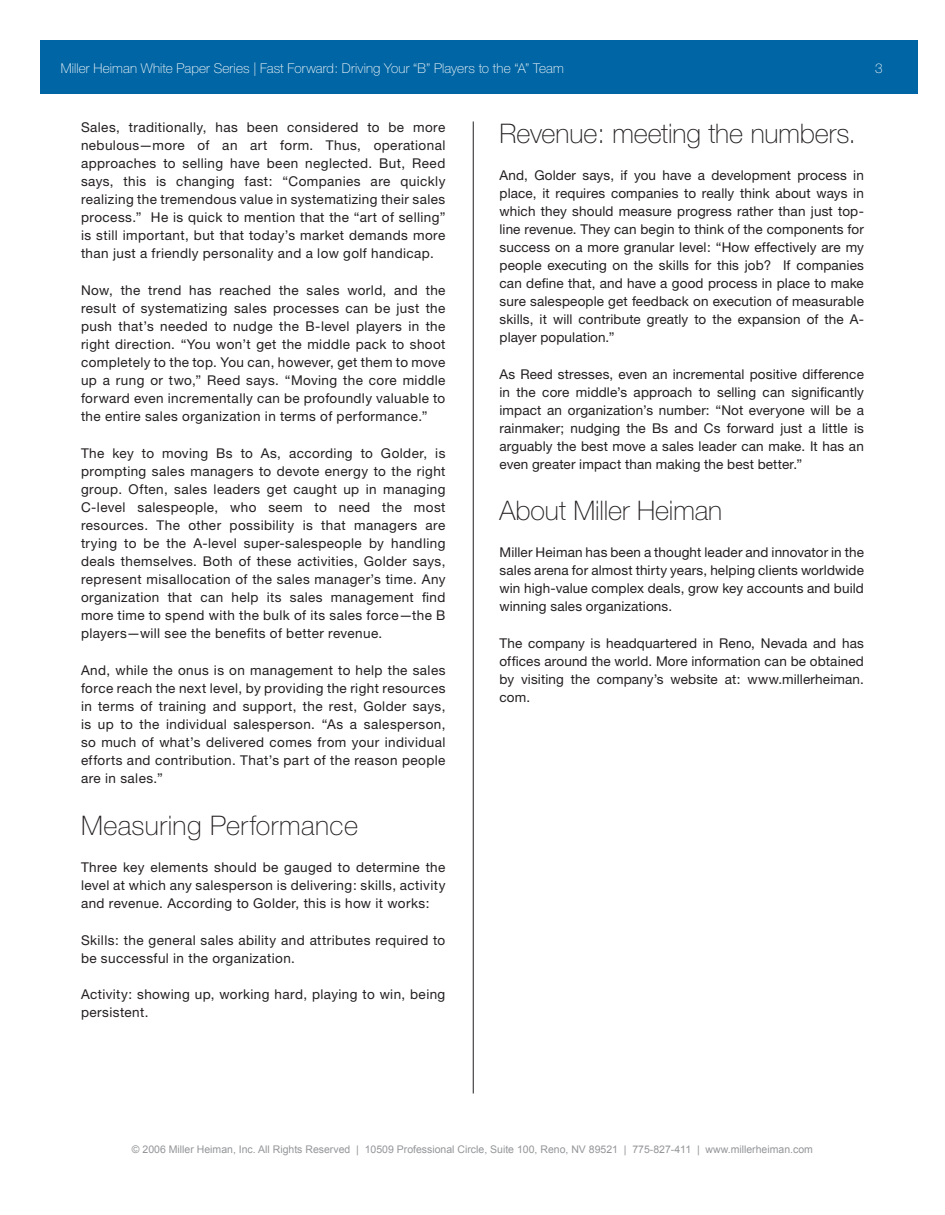
<style>
.page{position:relative;width:945px;height:1215px;background:#fff}
.page>*{position:absolute;margin:0;border:0;box-sizing:border-box;transform-origin:0 0}
.Section{font:100 27px "Helvetica Neue";color:#231f20}
.Main{font:13.5px/18px "Helvetica Neue";letter-spacing:.03em;color:#231f20;text-align:justify}
.Section-2{font:100 13.5px "Helvetica Neue";letter-spacing:.01em;color:#fff}
.t1{font:10.5px "Arial";color:#939598}
</style>
<div class="page">
<div style="left:40px;top:40px;width:878px;height:54px;background:#0065a4"></div>
<hr style="left:473px;top:122px;width:1px;height:972px;background:#231f20">
<p class="Section-2" style="left:61px;top:60px;width:505px">Miller Heiman White Paper Series | Fast Forward: Driving Your “B” Players to the “A” Team</p>
<p class="Main" style="left:81px;top:118px;width:366px">Sales, traditionally, has been considered to be more nebulous—more of an art form. Thus, operational approaches to selling have been neglected. But, Reed says, this is changing fast: “Companies are quickly realizing the tremendous value in systematizing their sales process.” He is quick to mention that the “art of selling” is still important, but that today’s market demands more than just a friendly personality and a low golf handicap.</p>
<p class="Main" style="left:81px;top:281px;width:366px">Now, the trend has reached the sales world, and the result of systematizing sales processes can be just the push that’s needed to nudge the B-level players in the right direction. “You won’t get the middle pack to shoot completely to the top. You can, however, get them to move up a rung or two,” Reed says. “Moving the core middle forward even incrementally can be profoundly valuable to the entire sales organization in terms of performance.”</p>
<p class="Main" style="left:81px;top:444px;width:366px">The key to moving Bs to As, according to Golder, is prompting sales managers to devote energy to the right group. Often, sales leaders get caught up in managing C-level salespeople, who seem to need the most resources. The other possibility is that managers are trying to be the A-level super-salespeople by handling deals themselves. Both of these activities, Golder says, represent misallocation of the sales manager’s time. Any organization that can help its sales management find more time to spend with the bulk of its sales force—the B players—will see the benefits of better revenue.</p>
<p class="Main" style="left:81px;top:661px;width:366px">And, while the onus is on management to help the sales force reach the next level, by providing the right resources in terms of training and support, the rest, Golder says, is up to the individual salesperson. “As a salesperson, so much of what’s delivered comes from your individual efforts and contribution. That’s part of the reason people are in sales.”</p>
<p class="Section" style="left:81px;top:810px;width:279px">Measuring Performance</p>
<p class="Main" style="left:81px;top:858px;width:366px">Three key elements should be gauged to determine the level at which any salesperson is delivering: skills, activity and revenue. According to Golder, this is how it works:</p>
<p class="Main" style="left:81px;top:931px;width:366px">Skills: the general sales ability and attributes required to be successful in the organization.</p>
<p class="Main" style="left:81px;top:985px;width:366px">Activity: showing up, working hard, playing to win, being persistent.</p>
<p class="Section" style="left:500px;top:118px;width:358px">Revenue: meeting the numbers.</p>
<p class="Main" style="left:500px;top:166px;width:366px">And, Golder says, if you have a development process in place, it requires companies to really think about ways in which they should measure progress rather than just top&shy;line revenue. They can begin to think of the components for success on a more granular level: “How effectively are my people executing on the skills for this job? If companies can define that, and have a good process in place to make sure salespeople get feedback on execution of measurable skills, it will contribute greatly to the expansion of the A&shy;player population.”</p>
<p class="Main" style="left:500px;top:365px;width:366px">As Reed stresses, even an incremental positive difference in the core middle’s approach to selling can significantly impact an organization’s number: “Not everyone will be a rainmaker; nudging the Bs and Cs forward just a little is arguably the best move a sales leader can make. It has an even greater impact than making the best better.”</p>
<p class="Section" style="left:500px;top:495px;width:224px">About Miller Heiman</p>
<p class="Main" style="left:500px;top:543px;width:366px">Miller Heiman has been a thought leader and innovator in the sales arena for almost thirty years, helping clients worldwide win high-value complex deals, grow key accounts and build winning sales organizations.</p>
<p class="Main" style="left:500px;top:634px;width:366px">The company is headquartered in Reno, Nevada and has offices around the world. More information can be obtained by visiting the company’s website at: www.millerheiman. com.</p>
<p class="t1" style="left:132px;top:1143px;width:683px">© 2006 Miller Heiman, Inc. All Rights Reserved | 10509 Professional Circle, Suite 100, Reno, NV 89521 | 775-827-411 | www.millerheiman.com</p>
</div>
